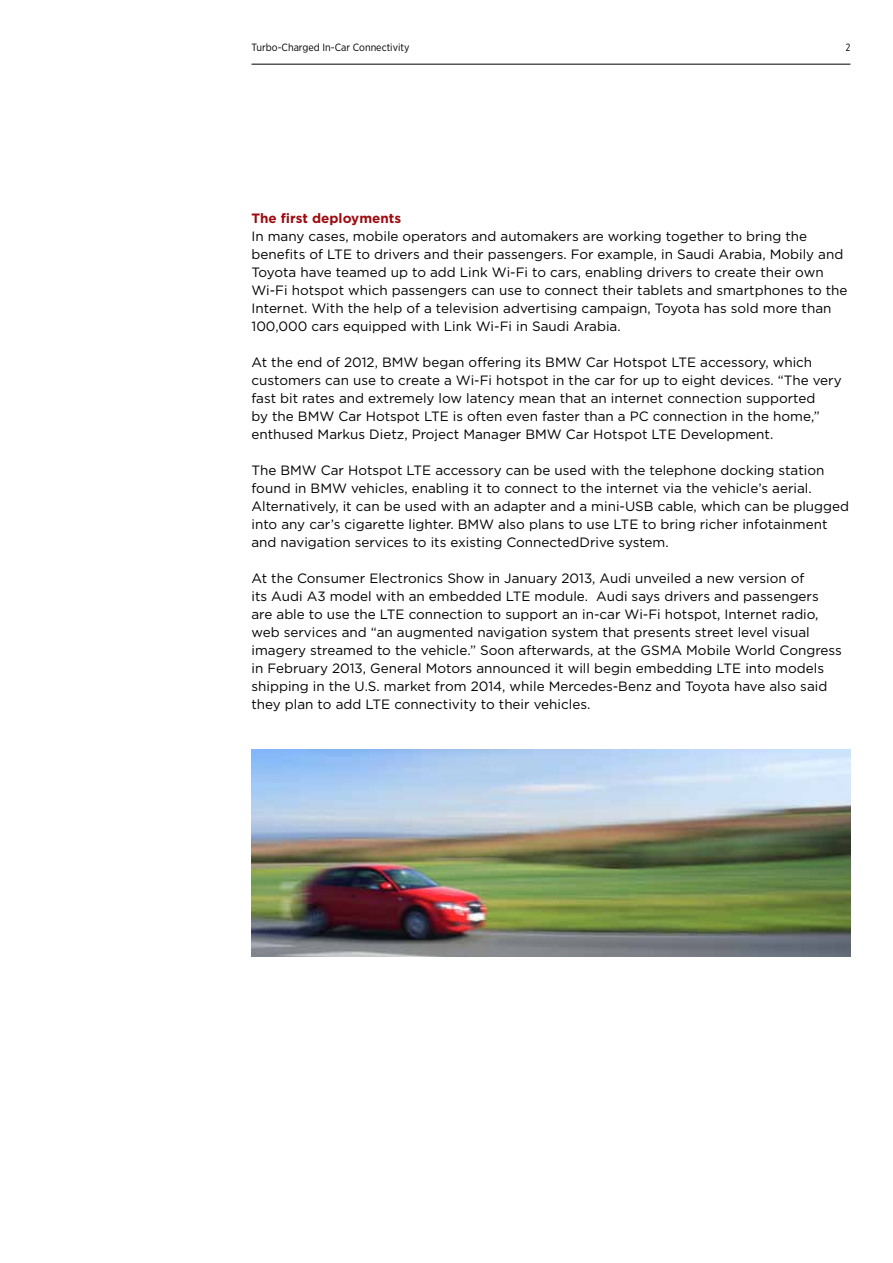
<style>
.page{position:relative;width:893px;height:1263px;background:#fff}
.page>*{position:absolute;margin:0;border:0;box-sizing:border-box;transform-origin:0 0}
.t1{font:13.5px/18px "Gotham";color:#000}
.t2{font:700 13.5px "Gotham";color:#9e0b0f}
.t3{font:10.5px "Gotham Narrow";color:#000}
.t4{font:10.5px "Gotham X Narrow";color:#000}
</style>
<div class="page">
<hr style="left:251px;top:64px;width:599px;height:1px;background:#000">
<img style="left:251px;top:750px;width:599px;height:207px">
<p class="t3" style="left:251px;top:41px;width:160px">Turbo-Charged In-Car Connectivity</p>
<p class="t4" style="left:846px;top:41px;width:6px">2</p>
<p class="t2" style="left:251px;top:210px;width:151px">The first deployments</p>
<p class="t1" style="left:251px;top:227px;width:598px">In many cases, mobile operators and automakers are working together to bring the benefits of LTE to drivers and their passengers. For example, in Saudi Arabia, Mobily and Toyota have teamed up to add Link Wi-Fi to cars, enabling drivers to create their own Wi-Fi hotspot which passengers can use to connect their tablets and smartphones to the Internet. With the help of a television advertising campaign, Toyota has sold more than 100,000 cars equipped with Link Wi-Fi in Saudi Arabia.</p>
<p class="t1" style="left:251px;top:353px;width:592px">At the end of 2012, BMW began offering its BMW Car Hotspot LTE accessory, which customers can use to create a Wi-Fi hotspot in the car for up to eight devices. “The very fast bit rates and extremely low latency mean that an internet connection supported<br>by the BMW Car Hotspot LTE is often even faster than a PC connection in the home,” enthused Markus Dietz, Project Manager BMW Car Hotspot LTE Development.</p>
<p class="t1" style="left:251px;top:461px;width:599px">The BMW Car Hotspot LTE accessory can be used with the telephone docking station found in BMW vehicles, enabling it to connect to the internet via the vehicle’s aerial.<br>Alternatively, it can be used with an adapter and a mini-USB cable, which can be plugged into any car’s cigarette lighter. BMW also plans to use LTE to bring richer infotainment and navigation services to its existing ConnectedDrive system.</p>
<p class="t1" style="left:251px;top:569px;width:592px">At the Consumer Electronics Show in January 2013, Audi unveiled a new version of<br>its Audi A3 model with an embedded LTE module. Audi says drivers and passengers are able to use the LTE connection to support an in-car Wi-Fi hotspot, Internet radio, web services and “an augmented navigation system that presents street level visual imagery streamed to the vehicle.” Soon afterwards, at the GSMA Mobile World Congress in February 2013, General Motors announced it will begin embedding LTE into models shipping in the U.S. market from 2014, while Mercedes-Benz and Toyota have also said they plan to add LTE connectivity to their vehicles.</p>
</div>
